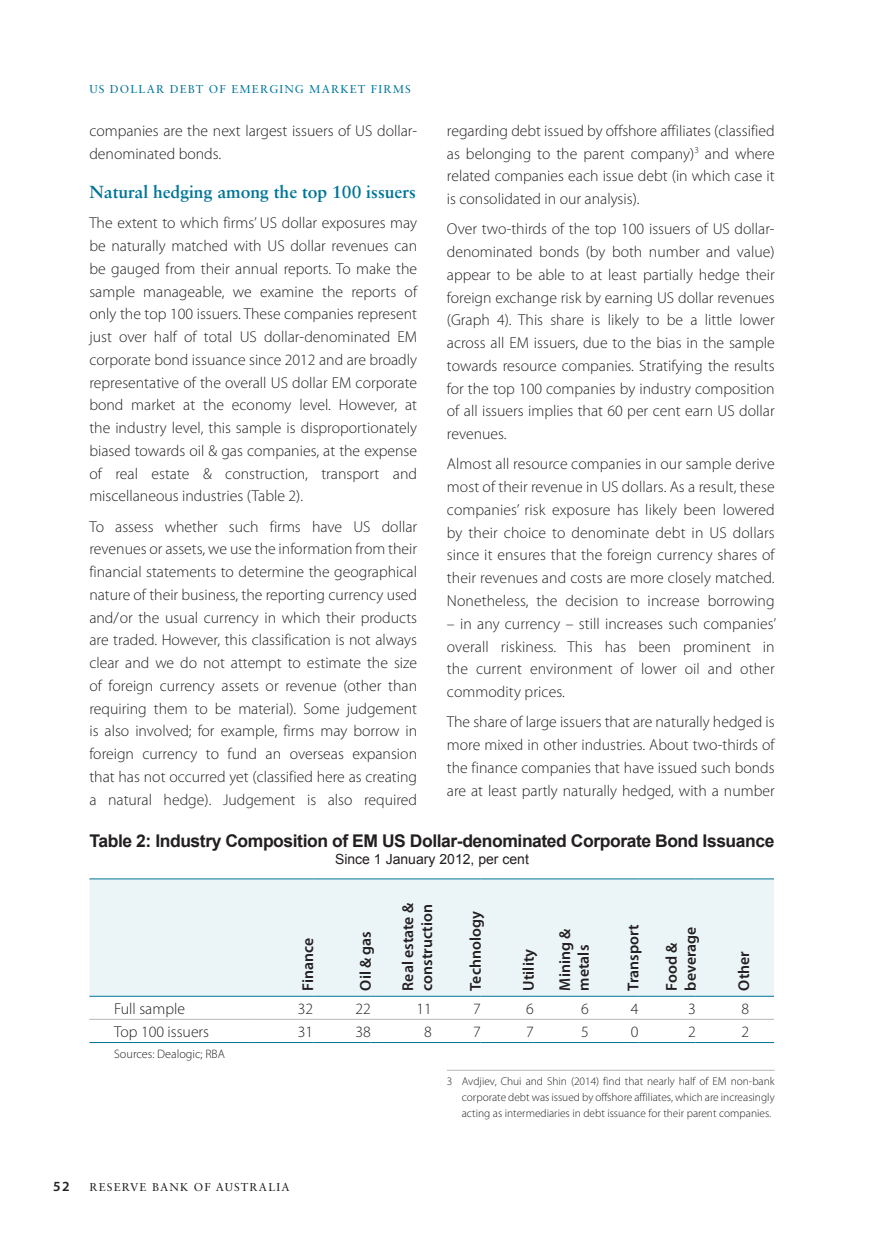
<style>
.page{position:relative;width:874px;height:1241px;background:#fff}
.page>*{position:absolute;margin:0;border:0;box-sizing:border-box;transform-origin:0 0}
.t1{font:700 17.5px "Arial";letter-spacing:-.025em;color:#231f20}
.t2{font:700 17.5px "Sabon LT Std";color:#007598}
.t3{font:300 15.75px/22.8px "Myriad Pro";color:#231f20;text-align:justify}
.t4{font:600 15.75px/18.9px "Myriad Pro";color:#231f20}
.t5{font:14px "Arial";color:#231f20}
.t6{font:600 14px "Myriad Pro";color:#231f20}
.t7{font:300 12.25px "Myriad Pro";color:#231f20}
.t8{font:300 11.38px/15.8px "Myriad Pro";color:#231f20;text-align:justify}
.t9{font:11.38px "Sabon LT Std";letter-spacing:.1em;color:#007598}
.t10{font:11.38px "Sabon LT Std";letter-spacing:.1em;color:#231f20}
</style>
<div class="page">
<hr style="left:446px;top:1069px;width:328px;height:1px;background:#b2b7bb">
<div style="left:89px;top:879px;width:684px;height:116px;background:#ebf5f8"></div>
<hr style="left:89px;top:1018px;width:167px;height:1px;background:#b2b7bb">
<hr style="left:256px;top:1018px;width:57px;height:1px;background:#b2b7bb">
<hr style="left:313px;top:1018px;width:57px;height:1px;background:#b2b7bb">
<hr style="left:370px;top:1018px;width:62px;height:1px;background:#b2b7bb">
<hr style="left:432px;top:1018px;width:48px;height:1px;background:#b2b7bb">
<hr style="left:480px;top:1018px;width:53px;height:1px;background:#b2b7bb">
<hr style="left:533px;top:1018px;width:55px;height:1px;background:#b2b7bb">
<hr style="left:588px;top:1018px;width:50px;height:1px;background:#b2b7bb">
<hr style="left:638px;top:1018px;width:57px;height:1px;background:#b2b7bb">
<hr style="left:695px;top:1018px;width:78px;height:1px;background:#b2b7bb">
<hr style="left:89px;top:878px;width:167px;height:1px;background:#007598">
<hr style="left:256px;top:878px;width:57px;height:1px;background:#007598">
<hr style="left:313px;top:878px;width:57px;height:1px;background:#007598">
<hr style="left:370px;top:878px;width:62px;height:1px;background:#007598">
<hr style="left:432px;top:878px;width:48px;height:1px;background:#007598">
<hr style="left:480px;top:878px;width:53px;height:1px;background:#007598">
<hr style="left:533px;top:878px;width:55px;height:1px;background:#007598">
<hr style="left:588px;top:878px;width:50px;height:1px;background:#007598">
<hr style="left:638px;top:878px;width:57px;height:1px;background:#007598">
<hr style="left:695px;top:878px;width:78px;height:1px;background:#007598">
<hr style="left:89px;top:995px;width:167px;height:1px;background:#007598">
<hr style="left:256px;top:995px;width:57px;height:1px;background:#007598">
<hr style="left:313px;top:995px;width:57px;height:1px;background:#007598">
<hr style="left:370px;top:995px;width:62px;height:1px;background:#007598">
<hr style="left:432px;top:995px;width:48px;height:1px;background:#007598">
<hr style="left:480px;top:995px;width:53px;height:1px;background:#007598">
<hr style="left:533px;top:995px;width:55px;height:1px;background:#007598">
<hr style="left:588px;top:995px;width:50px;height:1px;background:#007598">
<hr style="left:638px;top:995px;width:57px;height:1px;background:#007598">
<hr style="left:695px;top:995px;width:78px;height:1px;background:#007598">
<hr style="left:89px;top:1042px;width:167px;height:1px;background:#007598">
<hr style="left:256px;top:1042px;width:57px;height:1px;background:#007598">
<hr style="left:313px;top:1042px;width:57px;height:1px;background:#007598">
<hr style="left:370px;top:1042px;width:62px;height:1px;background:#007598">
<hr style="left:432px;top:1042px;width:48px;height:1px;background:#007598">
<hr style="left:480px;top:1042px;width:53px;height:1px;background:#007598">
<hr style="left:533px;top:1042px;width:55px;height:1px;background:#007598">
<hr style="left:588px;top:1042px;width:50px;height:1px;background:#007598">
<hr style="left:638px;top:1042px;width:57px;height:1px;background:#007598">
<hr style="left:695px;top:1042px;width:78px;height:1px;background:#007598">
<p class="t9" style="left:89px;top:82px;width:323px">US DOLLAR DEBT OF EMERGING MARKET FIRMS</p>
<p class="t3" style="left:89px;top:119px;width:329px">companies are the next largest issuers of US dollar&shy;denominated bonds.</p>
<p class="t2" style="left:89px;top:181px;width:328px">Natural hedging among the top 100 issuers</p>
<p class="t3" style="left:89px;top:211px;width:329px">The extent to which firms’ US dollar exposures may be naturally matched with US dollar revenues can be gauged from their annual reports. To make the sample manageable, we examine the reports of only the top 100 issuers. These companies represent just over half of total US dollar-denominated EM corporate bond issuance since 2012 and are broadly representative of the overall US dollar EM corporate bond market at the economy level. However, at the industry level, this sample is disproportionately biased towards oil &amp; gas companies, at the expense of real estate &amp; construction, transport and miscellaneous industries (Table 2).</p>
<p class="t3" style="left:89px;top:514px;width:329px">To assess whether such firms have US dollar revenues or assets, we use the information from their financial statements to determine the geographical nature of their business, the reporting currency used and/or the usual currency in which their products are traded. However, this classification is not always clear and we do not attempt to estimate the size of foreign currency assets or revenue (other than requiring them to be material). Some judgement is also involved; for example, firms may borrow in foreign currency to fund an overseas expansion that has not occurred yet (classified here as creating a natural hedge). Judgement is also required</p>
<p class="t3" style="left:446px;top:119px;width:329px">regarding debt issued by offshore affiliates (classified as belonging to the parent company)<sup>3</sup> and where related companies each issue debt (in which case it is consolidated in our analysis).</p>
<p class="t3" style="left:446px;top:217px;width:329px">Over two-thirds of the top 100 issuers of US dollar&shy;denominated bonds (by both number and value) appear to be able to at least partially hedge their foreign exchange risk by earning US dollar revenues (Graph 4). This share is likely to be a little lower across all EM issuers, due to the bias in the sample towards resource companies. Stratifying the results for the top 100 companies by industry composition of all issuers implies that 60 per cent earn US dollar revenues.</p>
<p class="t3" style="left:446px;top:452px;width:329px">Almost all resource companies in our sample derive most of their revenue in US dollars. As a result, these companies’ risk exposure has likely been lowered by their choice to denominate debt in US dollars since it ensures that the foreign currency shares of their revenues and costs are more closely matched.<br>Nonetheless, the decision to increase borrowing</p>
<p class="t3" style="left:446px;top:612px;width:330px">– in any currency – still increases such companies’ overall riskiness. This has been prominent in the current environment of lower oil and other commodity prices.</p>
<p class="t3" style="left:446px;top:710px;width:329px">The share of large issuers that are naturally hedged is more mixed in other industries. About two-thirds of the finance companies that have issued such bonds are at least partly naturally hedged, with a number</p>
<p class="t1" style="left:89px;top:829px;width:686px">Table 2: Industry Composition of EM US Dollar-denominated Corporate Bond Issuance</p>
<p class="t5" style="left:335px;top:850px;width:195px">Since 1 January 2012, per cent</p>
<p class="t4" style="left:298px;top:990px;width:54px;rotate:-90deg">Finance</p>
<p class="t4" style="left:355px;top:990px;width:61px;rotate:-90deg">Oil &amp; gas</p>
<p class="t4" style="left:398px;top:990px;width:89px;rotate:-90deg">Real estate &amp; construction</p>
<p class="t4" style="left:465px;top:990px;width:80px;rotate:-90deg">Technology</p>
<p class="t4" style="left:518px;top:990px;width:43px;rotate:-90deg">Utility</p>
<p class="t4" style="left:554px;top:990px;width:63px;rotate:-90deg">Mining &amp; metals</p>
<p class="t4" style="left:623px;top:990px;width:68px;rotate:-90deg">Transport</p>
<p class="t4" style="left:661px;top:990px;width:65px;rotate:-90deg">Food &amp; beverage</p>
<p class="t4" style="left:733px;top:990px;width:41px;rotate:-90deg">Other</p>
<p class="t3" style="left:114px;top:996px;width:72px">Full sample</p>
<p class="t3" style="left:298px;top:996px;width:17px">32</p>
<p class="t3" style="left:355px;top:996px;width:17px">22</p>
<p class="t3" style="left:416px;top:996px;width:17px">11</p>
<p class="t3" style="left:473px;top:996px;width:9px">7</p>
<p class="t3" style="left:526px;top:996px;width:9px">6</p>
<p class="t3" style="left:581px;top:996px;width:9px">6</p>
<p class="t3" style="left:630px;top:996px;width:9px">4</p>
<p class="t3" style="left:687px;top:996px;width:9px">3</p>
<p class="t3" style="left:741px;top:996px;width:9px">8</p>
<p class="t3" style="left:114px;top:1019px;width:96px">Top 100 issuers</p>
<p class="t3" style="left:298px;top:1019px;width:17px">31</p>
<p class="t3" style="left:355px;top:1019px;width:17px">38</p>
<p class="t3" style="left:424px;top:1019px;width:9px">8</p>
<p class="t3" style="left:473px;top:1019px;width:9px">7</p>
<p class="t3" style="left:526px;top:1019px;width:9px">7</p>
<p class="t3" style="left:581px;top:1019px;width:9px">5</p>
<p class="t3" style="left:630px;top:1019px;width:9px">0</p>
<p class="t3" style="left:687px;top:1019px;width:9px">2</p>
<p class="t3" style="left:741px;top:1019px;width:9px">2</p>
<p class="t7" style="left:114px;top:1046px;width:112px">Sources: Dealogic; RBA</p>
<p class="t6" style="left:53px;top:1177px;width:18px">52</p>
<p class="t10" style="left:89px;top:1180px;width:201px">RESERVE BANK OF AUSTRALIA</p>
<p class="t8" style="left:461px;top:1073px;width:314px;text-indent:-15px">3 Avdjiev, Chui and Shin (2014) find that nearly half of EM non-bank corporate debt was issued by offshore affiliates, which are increasingly acting as intermediaries in debt issuance for their parent companies.</p>
</div>
